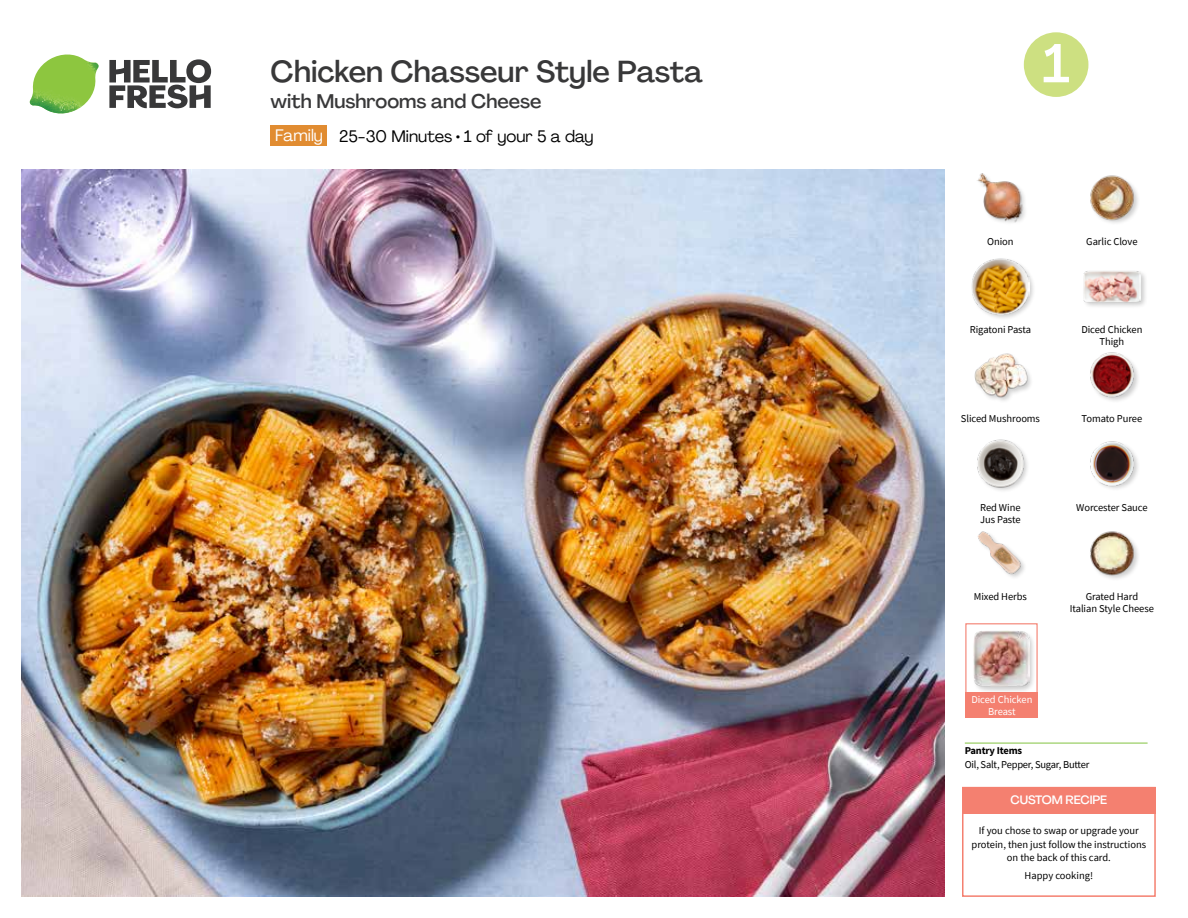
<style>
.page{position:relative;width:1188px;height:918px;background:#fff}
.page>*{position:absolute;margin:0;border:0;box-sizing:border-box;transform-origin:0 0}
.t1{font:500 54px "Agrandir";color:#fff}
.t2{font:500 30px "Agrandir";letter-spacing:-.005em;color:#383839}
.t3{font:500 19.5px "Agrandir";color:#383839}
.t4{font:16.5px "Agrandir";color:#000}
.t5{font:16.5px "Agrandir";color:#fff}
.t6{font:500 12px "Agrandir";letter-spacing:-.01em;color:#fff}
.t7{font:10.5px/12px "Source Sans Pro";letter-spacing:-.005em;color:#000;text-align:center}
.t8{font:10.5px/12px "Source Sans Pro";letter-spacing:-.005em;color:#fff;text-align:center}
.t9{font:700 10.5px "Source Sans Pro";letter-spacing:-.02em;color:#000}
</style>
<div class="page">
<svg style="left:109px;top:59px;width:102px;height:49px"></svg>
<img style="left:30px;top:55px;width:69px;height:59px">
<img style="left:21px;top:170px;width:924px;height:727px">
<hr style="left:965px;top:743px;width:183px;height:1px;background:#82c341">
<div style="left:962px;top:787px;width:194px;height:110px;border:2px solid #f48070"></div>
<div style="left:962px;top:787px;width:193px;height:27px;background:#f48070"></div>
<div style="left:271px;top:126px;width:56px;height:20px;background:#e18c31"></div>
<div style="left:965px;top:623px;width:73px;height:73px;border:1px solid #f48070"></div>
<div style="left:965px;top:692px;width:73px;height:26px;background:#f48070"></div>
<div style="left:972px;top:629px;width:64px;height:64px;background:#000;opacity:.2"></div>
<img style="left:973px;top:631px;width:57px;height:56px">
<img style="left:977px;top:531px;width:48px;height:46px">
<img style="left:1090px;top:531px;width:48px;height:48px">
<div style="left:974px;top:353px;width:60px;height:50px;background:#000;opacity:.2"></div>
<img style="left:974px;top:353px;width:55px;height:50px">
<img style="left:977px;top:439px;width:51px;height:52px">
<img style="left:1090px;top:441px;width:48px;height:48px">
<img style="left:1090px;top:352px;width:48px;height:49px">
<img style="left:977px;top:173px;width:48px;height:50px">
<div style="left:970px;top:257px;width:66px;height:65px;background:#000;opacity:.2"></div>
<img style="left:972px;top:258px;width:57px;height:57px">
<div style="left:1082px;top:270px;width:66px;height:40px;background:#000;opacity:.2"></div>
<img style="left:1083px;top:270px;width:58px;height:40px">
<img style="left:1090px;top:175px;width:48px;height:48px">
<svg style="left:1023px;top:32px;width:66px;height:65px"></svg>
<h2 class="t2" style="left:271px;top:53px;width:434px">Chicken Chasseur Style Pasta</h2>
<h3 class="t3" style="left:271px;top:89px;width:272px">with Mushrooms and Cheese</h3>
<h3 class="t5" style="left:275px;top:125px;width:49px">Family</h3>
<h3 class="t4" style="left:339px;top:126px;width:256px">25-30 Minutes • 1 of your 5 a day</h3>
<h1 class="t1" style="left:1042px;top:30px;width:29px">1</h1>
<p class="t7" style="left:987px;top:235px;width:28px">Onion</p>
<p class="t7" style="left:970px;top:324px;width:63px">Rigatoni Pasta</p>
<p class="t7" style="left:1086px;top:235px;width:53px">Garlic Clove</p>
<p class="t7" style="left:1081px;top:324px;width:63px">Diced Chicken<br>Thigh</p>
<p class="t7" style="left:961px;top:413px;width:81px">Sliced Mushrooms</p>
<p class="t7" style="left:1082px;top:413px;width:62px">Tomato Puree</p>
<p class="t7" style="left:980px;top:501px;width:42px">Red Wine</p>
<p class="t7" style="left:1076px;top:501px;width:73px">Worcester Sauce</p>
<p class="t7" style="left:980px;top:513px;width:42px">Jus Paste</p>
<p class="t7" style="left:974px;top:590px;width:55px">Mixed Herbs</p>
<p class="t8" style="left:971px;top:693px;width:63px">Diced Chicken<br>Breast</p>
<p class="t7" style="left:1070px;top:590px;width:86px">Grated Hard<br>Italian Style Cheese</p>
<p class="t9" style="left:965px;top:743px;width:59px">Pantry Items</p>
<p class="t7" style="left:965px;top:759px;width:126px">Oil, Salt, Pepper, Sugar, Butter</p>
<p class="t6" style="left:1011px;top:792px;width:98px">CUSTOM RECIPE</p>
<p class="t7" style="left:972px;top:824px;width:176px;line-height:13.5px">If you chose to swap or upgrade your protein, then just follow the instructions on the back of this card.</p>
<p class="t7" style="left:1025px;top:869px;width:70px">Happy cooking!</p>
</div>
